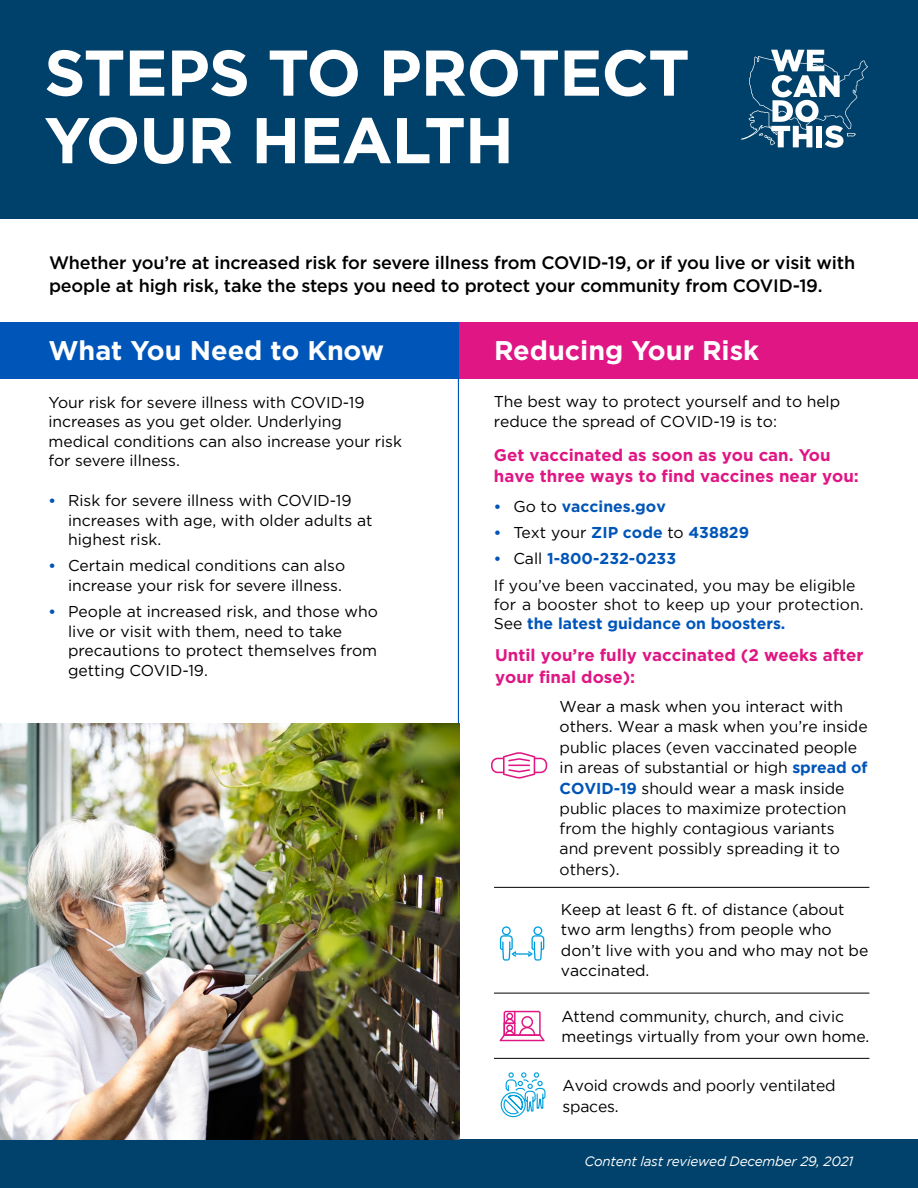
<style>
.page{position:relative;width:918px;height:1188px;background:#fff}
.page>*{position:absolute;margin:0;border:0;box-sizing:border-box;transform-origin:0 0}
.t1{font:700 64.5px/67.5px "Gotham";letter-spacing:-.015em;color:#fff}
.t2{font:700 27px "Gotham";color:#fff}
.t3{font:500 18px/22.5px "Gotham";letter-spacing:-.01em;color:#000}
.t4{font:700 16.8px/21px "Gotham";color:#df1683}
.t5{font:15.75px/19.5px "Gotham";letter-spacing:-.005em;color:#000}
.t6{font:700 15.75px "Gotham";color:#0055b8}
.t7{font:italic 13.5px "Gotham";letter-spacing:-.02em;color:#fff}
.s1{font-weight:700;font-size:15px;color:#0055b8}
.s2{font-size:15px}
.s3{font-weight:400;color:#000}
.s4{font-weight:700;color:#0055b8}
.s5{font-weight:700;color:#0055ba}
.s6{font-weight:700;color:#0055b7}
</style>
<div class="page">
<div style="left:0;top:1139px;width:918px;height:49px;background:#00426b"></div>
<img style="left:0;top:723px;width:459px;height:416px">
<div style="left:0;top:0;width:918px;height:218px;background:#00416b"></div>
<svg style="left:741px;top:50px;width:127px;height:98px"></svg>
<div style="left:0;top:323px;width:459px;height:56px;background:#0055b8"></div>
<hr style="left:458px;top:343px;width:1px;height:380px;background:#0055b8">
<div style="left:459px;top:323px;width:459px;height:56px;background:#df1683"></div>
<hr style="left:494px;top:887px;width:375px;height:1px;background:#000">
<hr style="left:494px;top:993px;width:375px;height:1px;background:#000">
<hr style="left:494px;top:1058px;width:375px;height:1px;background:#000">
<svg style="left:491px;top:752px;width:56px;height:27px"></svg>
<svg style="left:500px;top:926px;width:44px;height:35px"></svg>
<svg style="left:500px;top:1011px;width:45px;height:30px"></svg>
<svg style="left:500px;top:1072px;width:46px;height:46px"></svg>
<h1 class="t1" style="left:44px;top:39px;width:647px">STEPS TO PROTECT<br>YOUR HEALTH</h1>
<p class="t3" style="left:49px;top:251px;width:808px">Whether you’re at increased risk for severe illness from COVID-19, or if you live or visit with people at high risk, take the steps you need to protect your community from COVID-19.</p>
<h2 class="t2" style="left:49px;top:333px;width:337px">What You Need to Know</h2>
<p class="t5" style="left:49px;top:392px;width:355px">Your risk for severe illness with COVID-19 increases as you get older. Underlying medical conditions can also increase your risk for severe illness.</p>
<p class="t5" style="left:68px;top:491px;width:306px;text-indent:-20px"><span class="s1">•</span> Risk for severe illness with COVID-19 increases with age, with older adults at highest risk.</p>
<p class="t5" style="left:49px;top:556px;width:298px;text-align:right"><span class="s1">•</span> Certain medical conditions can also increase your risk for severe illness.</p>
<p class="t5" style="left:68px;top:602px;width:311px;text-indent:-20px"><span class="s1">•</span> People at increased risk, and those who live or visit with them, need to take precautions to protect themselves from getting COVID-19.</p>
<h2 class="t2" style="left:494px;top:333px;width:267px">Reducing Your Risk</h2>
<p class="t5" style="left:494px;top:392px;width:348px">The best way to protect yourself and to help reduce the spread of COVID-19 is to:</p>
<p class="t4" style="left:494px;top:445px;width:366px">Get vaccinated as soon as you can. You have three ways to find vaccines near you:</p>
<p class="t6" style="left:494px;top:496px;width:173px"><span class="s2">•</span> <span class="s3">Go to</span> vaccines.gov</p>
<p class="t6" style="left:494px;top:522px;width:257px"><span class="s2">•</span> <span class="s3">Text your</span> ZIP code <span class="s3">to</span> 438829</p>
<p class="t5" style="left:494px;top:545px;width:363px;line-height:26.8px"><span class="s1">•</span> Call <span class="s4">1-800-232-0233<br></span>If you’ve been vaccinated, you may be eligible</p>
<p class="t5" style="left:494px;top:595px;width:371px;line-height:18.9px">for a booster shot to keep up your protection.<br>See <span class="s5">the latest guidance on boosters.</span></p>
<p class="t4" style="left:495px;top:645px;width:370px;line-height:21.6px">Until you’re fully vaccinated (2 weeks after your final dose):</p>
<p class="t5" style="left:560px;top:696px;width:310px;line-height:20.4px">Wear a mask when you interact with others. Wear a mask when you’re inside public places (even vaccinated people in areas of substantial or high <span class="s6">spread of COVID-19</span> should wear a mask inside public places to maximize protection from the highly contagious variants<br>and prevent possibly spreading it to others).</p>
<p class="t5" style="left:561px;top:899px;width:309px;line-height:20.2px">Keep at least 6 ft. of distance (about two arm lengths) from people who don’t live with you and who may not be vaccinated.</p>
<p class="t5" style="left:562px;top:1006px;width:309px;line-height:20.2px">Attend community, church, and civic meetings virtually from your own home.</p>
<p class="t5" style="left:563px;top:1074px;width:275px;line-height:20.9px">Avoid crowds and poorly ventilated spaces.</p>
<p class="t7" style="left:584px;top:1154px;width:271px">Content last reviewed December 29, 2021</p>
</div>
